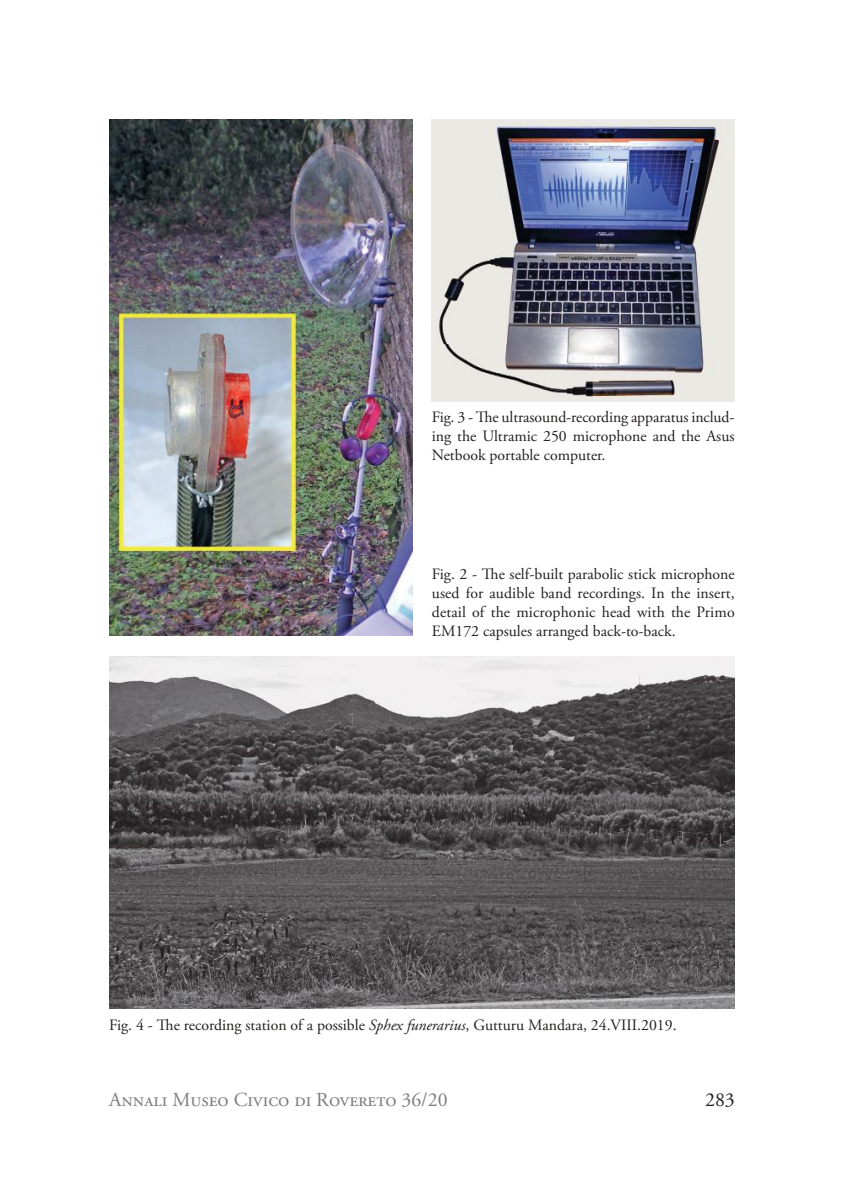
<style>
.page{position:relative;width:844px;height:1191px;background:#fff}
.page>*{position:absolute;margin:0;border:0;box-sizing:border-box;transform-origin:0 0}
.t1{font:19.78px "Adobe Garamond Pro";color:#7d7c7e}
.t2{font:19.78px "Adobe Garamond Pro";color:#241f1f}
.t3{font:15.75px/18.9px "Adobe Garamond Pro";color:#241f1f;text-align:justify}
.s1{font-style:italic}
</style>
<div class="page">
<img style="left:109px;top:119px;width:303px;height:517px">
<img style="left:109px;top:656px;width:625px;height:352px">
<img style="left:432px;top:119px;width:302px;height:282px">
<p class="t3" style="left:432px;top:409px;width:304px">Fig. 3 - The ultrasound-recording apparatus includ&shy;ing the Ultramic 250 microphone and the Asus Netbook portable computer.</p>
<p class="t3" style="left:432px;top:566px;width:304px">Fig. 2 - The self-built parabolic stick microphone used for audible band recordings. In the insert, detail of the microphonic head with the Primo EM172 capsules arranged back-to-back.</p>
<p class="t3" style="left:109px;top:1016px;width:569px">Fig. 4 - The recording station of a possible <span class="s1">Sphex funerarius</span>, Gutturu Mandara, 24.VIII.2019.</p>
<p class="t1" style="left:109px;top:1092px;width:340px">Annali Museo Civico di Rovereto 36/20</p>
<p class="t2" style="left:705px;top:1092px;width:31px">283</p>
</div>
